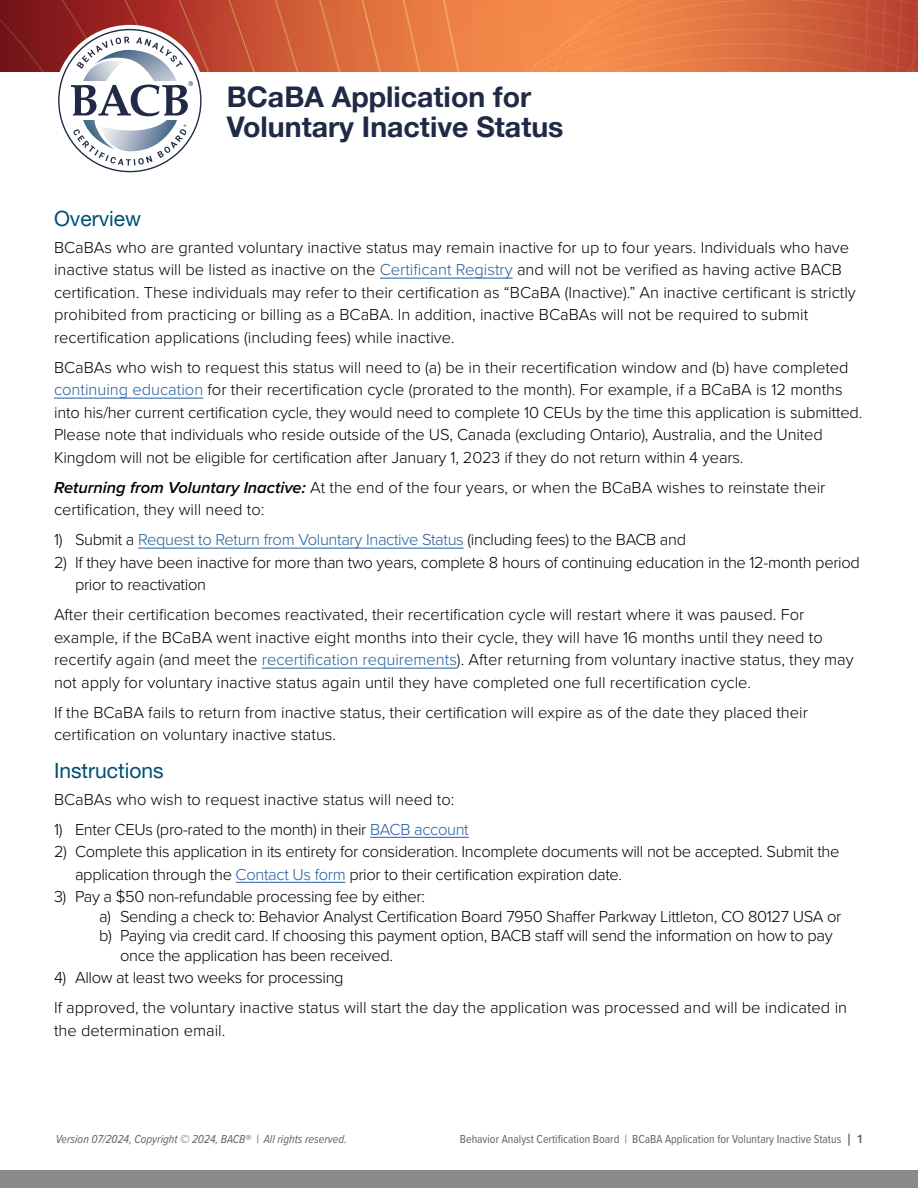
<style>
.page{position:relative;width:918px;height:1188px;background:#fff}
.page>*{position:absolute;margin:0;border:0;box-sizing:border-box;transform-origin:0 0}
.t1{font:700 28.5px/30px "Helvetica Neue LT Pro";color:#202945}
.Section_Header{font:21px "Helvetica Neue LT Pro";color:#004e74}
.Body_Text{font:300 16.5px/22.5px "Proxima Nova";color:#000}
.Body_Text-2{font:300 16.5px/22.5px "Proxima Nova";letter-spacing:-.02em;color:#000}
.t2{font:300 16.5px "Proxima Nova";letter-spacing:-.02em;color:#215e9e}
.t3{font:12px "Proxima Nova Cond";color:#636366}
.t4{font:italic 12px "Proxima Nova Cond";color:#636366}
.s1{color:#215e9e}
.s2{font-weight:600;font-style:italic}
.s3{color:#000}
.s4{font-family:"Helvetica Neue LT Pro";font-weight:500}
</style>
<div class="page">
<img style="left:0;top:0;width:918px;height:72px">
<div style="left:0;top:1171px;width:918px;height:17px;background:#8a8a8d"></div>
<div style="left:54px;top:25px;width:152px;height:152px;background:#fff;border-radius:50%"></div>
<svg style="left:58px;top:29px;width:144px;height:143px"></svg>
<hr style="left:380px;top:278px;width:133px;height:1px;background:#215e9e">
<hr style="left:54px;top:398px;width:149px;height:1px;background:#215e9e">
<hr style="left:138px;top:548px;width:326px;height:1px;background:#215e9e">
<hr style="left:262px;top:668px;width:195px;height:1px;background:#215e9e">
<hr style="left:370px;top:837px;width:99px;height:1px;background:#215e9e">
<hr style="left:236px;top:882px;width:109px;height:1px;background:#215e9e">
<p class="t1" style="left:227px;top:81px;width:338px">BCaBA Application for<br>Voluntary Inactive Status</p>
<h1 class="Section_Header" style="left:54px;top:205px;width:89px">Overview</h1>
<p class="Body_Text" style="left:54px;top:235px;width:803px">BCaBAs who are granted voluntary inactive status may remain inactive for up to four years. Individuals who have inactive status will be listed as inactive on the <span class="s1">Certificant Registry</span> and will not be verified as having active BACB certification. These individuals may refer to their certification as “BCaBA (Inactive).” An inactive certificant is strictly prohibited from practicing or billing as a BCaBA. In addition, inactive BCaBAs will not be required to submit recertification applications (including fees) while inactive.</p>
<p class="Body_Text" style="left:54px;top:355px;width:810px">BCaBAs who wish to request this status will need to (a) be in their recertification window and (b) have completed <span class="s1">continuing education</span> for their recertification cycle (prorated to the month). For example, if a BCaBA is 12 months into his/her current certification cycle, they would need to complete 10 CEUs by the time this application is submitted.<br>Please note that individuals who reside outside of the US, Canada (excluding Ontario), Australia, and the United Kingdom will not be eligible for certification after January 1, 2023 if they do not return within 4 years.</p>
<p class="Body_Text" style="left:54px;top:475px;width:773px"><span class="s2">Returning from Voluntary Inactive:</span> At the end of the four years, or when the BCaBA wishes to reinstate their certification, they will need to:</p>
<p class="t2" style="left:54px;top:528px;width:634px"><span class="s3">1) Submit a</span> Request to Return from Voluntary Inactive Status <span class="s3">(including fees) to the BACB and</span></p>
<p class="Body_Text-2" style="left:75px;top:550px;width:787px;text-indent:-21px">2) If they have been inactive for more than two years, complete 8 hours of continuing education in the 12-month period prior to reactivation</p>
<p class="Body_Text" style="left:54px;top:603px;width:801px">After their certification becomes reactivated, their recertification cycle will restart where it was paused. For example, if the BCaBA went inactive eight months into their cycle, they will have 16 months until they need to recertify again (and meet the <span class="s1">recertification requirements</span>). After returning from voluntary inactive status, they may not apply for voluntary inactive status again until they have completed one full recertification cycle.</p>
<p class="Body_Text" style="left:54px;top:700px;width:756px">If the BCaBA fails to return from inactive status, their certification will expire as of the date they placed their certification on voluntary inactive status.</p>
<h1 class="Section_Header" style="left:54px;top:757px;width:111px">Instructions</h1>
<p class="Body_Text" style="left:54px;top:787px;width:402px">BCaBAs who wish to request inactive status will need to:</p>
<p class="Body_Text-2" style="left:54px;top:817px;width:416px">1) Enter CEUs (pro-rated to the month) in their <span class="s1">BACB account</span></p>
<p class="Body_Text-2" style="left:75px;top:839px;width:766px;text-indent:-21px">2) Complete this application in its entirety for consideration. Incomplete documents will not be accepted. Submit the application through the <span class="s1">Contact Us form</span> prior to their certification expiration date.</p>
<p class="Body_Text-2" style="left:54px;top:884px;width:373px">3) Pay a $50 non-refundable processing fee by either:</p>
<p class="Body_Text-2" style="left:99px;top:904px;width:744px">a) Sending a check to: Behavior Analyst Certification Board 7950 Shaffer Parkway Littleton, CO 80127 USA or</p>
<p class="Body_Text-2" style="left:120px;top:925px;width:714px;line-height:19.5px;text-indent:-21px">b) Paying via credit card. If choosing this payment option, BACB staff will send the information on how to pay once the application has been received.</p>
<p class="Body_Text-2" style="left:54px;top:965px;width:291px">4) Allow at least two weeks for processing</p>
<p class="Body_Text" style="left:54px;top:995px;width:795px">If approved, the voluntary inactive status will start the day the application was processed and will be indicated in the determination email.</p>
<p class="t4" style="left:56px;top:1131px;width:293px">Version 07/2024, Copyright © 2024, BACB® | All rights reserved.</p>
<p class="t3" style="left:460px;top:1131px;width:406px">Behavior Analyst Certification Board | BCaBA Application for Voluntary Inactive Status <span class="s4">| 1</span></p>
</div>
